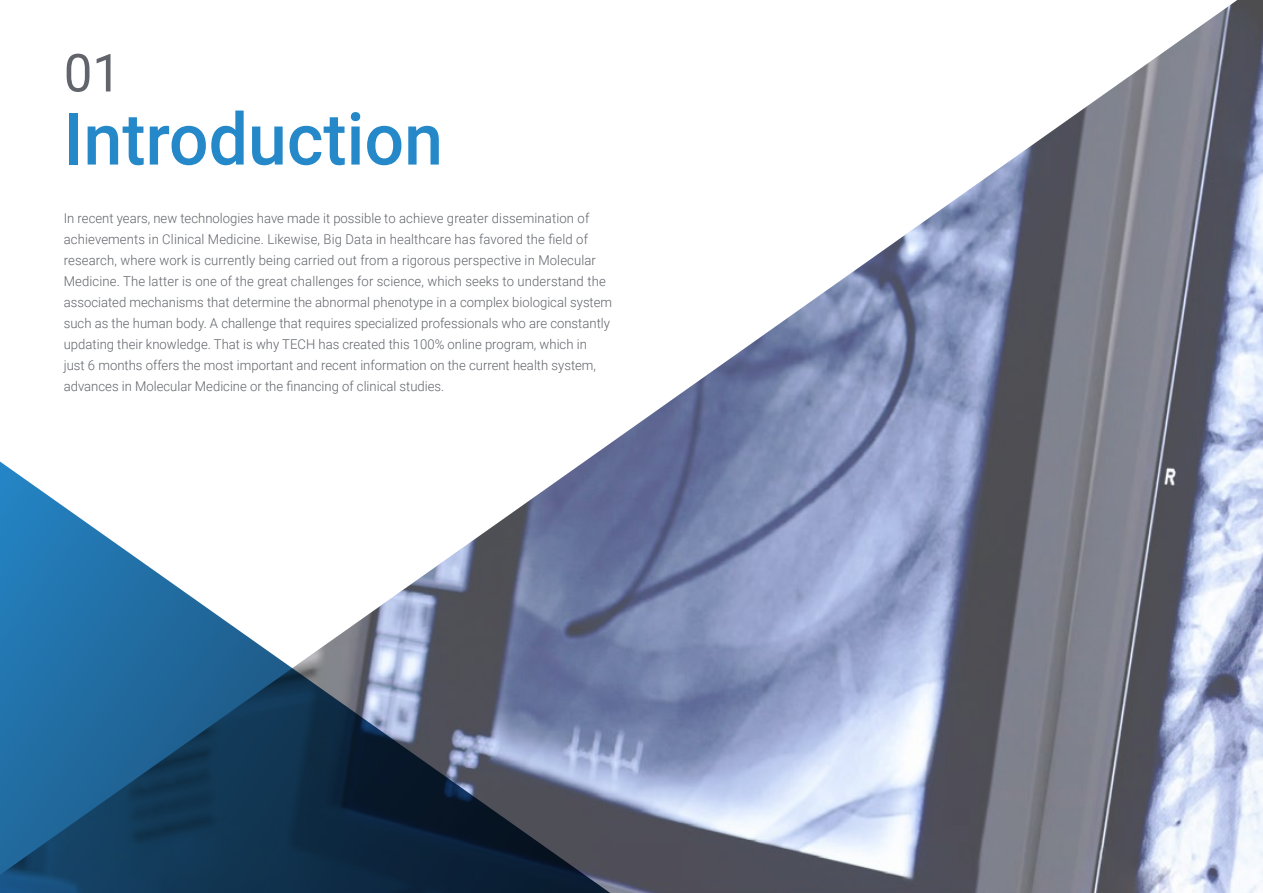
<style>
.page{position:relative;width:1263px;height:893px;background:#fff}
.page>*{position:absolute;margin:0;border:0;box-sizing:border-box;transform-origin:0 0}
.t1{font:500 72px "Roboto";color:#2488c9}
.t2{font:52.5px "Roboto";color:#61646a}
.t3{font:300 13.5px/21px "Roboto";color:#61646a}
</style>
<div class="page">
<img style="left:606px;top:0;width:657px;height:893px">
<svg style="left:0;top:446px;width:640px;height:447px"></svg>
<h2 class="t2" style="left:64px;top:36px;width:59px">01</h2>
<h1 class="t1" style="left:64px;top:89px;width:381px">Introduction</h1>
<p class="t3" style="left:64px;top:207px;width:550px">In recent years, new technologies have made it possible to achieve greater dissemination of achievements in Clinical Medicine. Likewise, Big Data in healthcare has favored the field of research, where work is currently being carried out from a rigorous perspective in Molecular Medicine. The latter is one of the great challenges for science, which seeks to understand the associated mechanisms that determine the abnormal phenotype in a complex biological system such as the human body. A challenge that requires specialized professionals who are constantly updating their knowledge. That is why TECH has created this 100% online program, which in<br>just 6 months offers the most important and recent information on the current health system, advances in Molecular Medicine or the financing of clinical studies.</p>
</div>
